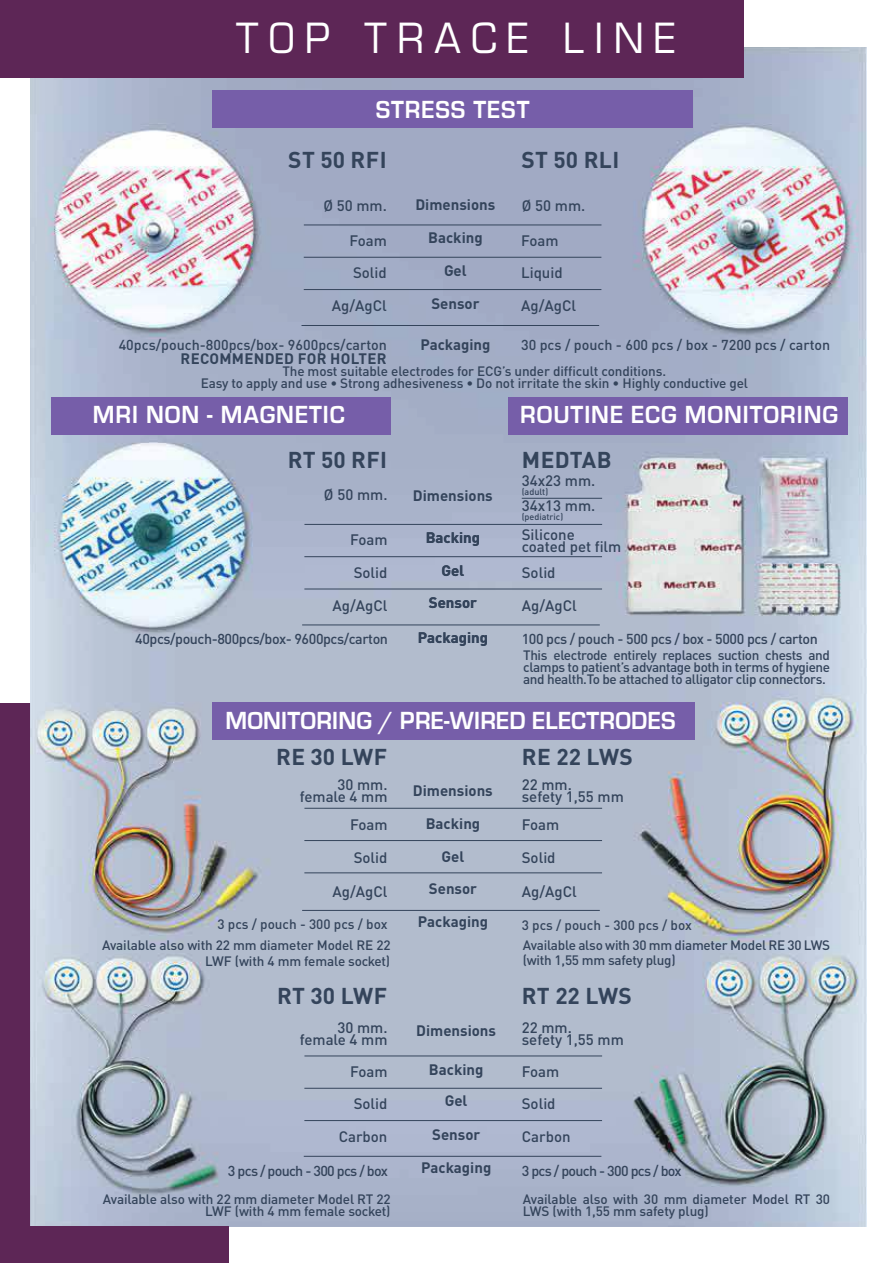
<style>
.page{position:relative;width:893px;height:1263px;background:#fff}
.page>*{position:absolute;margin:0;border:0;box-sizing:border-box;transform-origin:0 0}
.t1{font:500 40.5px "Eurostile";letter-spacing:.27em;color:#fff;scale:.95 1}
.t2{font:700 25.5px "Eurostile";letter-spacing:.04em;color:#fff;scale:.95 1}
.t3{font:700 25.5px "Eurostile";letter-spacing:.01em;color:#fff;scale:.95 1}
.t4{font:700 22.65px "DIN Pro";letter-spacing:.02em;color:#34445b}
.t5{font:500 15px/12px "DINOT";color:#34445b}
.t6{font:700 15px/32.7px "DIN Pro";color:#34445b;text-align:center}
.t7{font:700 15px "DIN Pro";letter-spacing:.02em;color:#34445b}
.t8{font:500 14.25px "DINOT";letter-spacing:-.03em;color:#34445b}
.t9{font:500 14.25px "DINOT";color:#34445b}
.t10{font:500 14.25px "DINOT";letter-spacing:-.05em;color:#34445b}
.t11{font:500 13.5px/12px "DIN Pro";letter-spacing:-.01em;color:#34445b;text-align:right}
.t12{font:500 13.5px "DINOT";color:#34445b}
.t13{font:500 9px "DINOT";color:#34445b}
</style>
<div class="page">
<div style="left:0;top:704px;width:30px;height:559px;background:#5d2656"></div>
<img style="left:30px;top:47px;width:836px;height:1180px">
<div style="left:0;top:0;width:744px;height:77px;background:#5d2656"></div>
<div style="left:213px;top:90px;width:480px;height:38px;background:#765ea9"></div>
<div style="left:51px;top:397px;width:339px;height:38px;background:#765ea9"></div>
<div style="left:508px;top:397px;width:339px;height:38px;background:#765ea9"></div>
<hr style="left:304px;top:225px;width:297px;height:1px;background:#34445b">
<hr style="left:304px;top:524px;width:298px;height:1px;background:#34445b">
<hr style="left:304px;top:808px;width:298px;height:1px;background:#34445b">
<hr style="left:304px;top:1055px;width:298px;height:1px;background:#34445b">
<hr style="left:304px;top:257px;width:297px;height:1px;background:#34445b">
<hr style="left:304px;top:556px;width:298px;height:1px;background:#34445b">
<hr style="left:304px;top:840px;width:298px;height:1px;background:#34445b">
<hr style="left:304px;top:1088px;width:298px;height:1px;background:#34445b">
<hr style="left:304px;top:289px;width:297px;height:1px;background:#34445b">
<hr style="left:304px;top:589px;width:298px;height:1px;background:#34445b">
<hr style="left:304px;top:872px;width:298px;height:1px;background:#34445b">
<hr style="left:304px;top:1120px;width:298px;height:1px;background:#34445b">
<hr style="left:301px;top:325px;width:298px;height:1px;background:#34445b">
<hr style="left:302px;top:624px;width:298px;height:1px;background:#34445b">
<hr style="left:302px;top:910px;width:298px;height:1px;background:#34445b">
<hr style="left:304px;top:1156px;width:297px;height:1px;background:#34445b">
<div style="left:213px;top:703px;width:482px;height:37px;background:#765ea9"></div>
<div style="left:15px;top:1226px;width:213px;height:37px;background:#5d2656"></div>
<hr style="left:522px;top:498px;width:80px;height:1px;background:#34445b">
<h1 class="t1" style="left:236px;top:15px;width:464px">TOP TRACE LINE</h1>
<h2 class="t2" style="left:376px;top:100px;width:164px">STRESS TEST</h2>
<h3 class="t4" style="left:288px;top:152px;width:100px">ST 50 RFI</h3>
<h3 class="t4" style="left:521px;top:152px;width:99px">ST 50 RLI</h3>
<p class="t5" style="left:323px;top:200px;width:65px">ÿ 50 mm.</p>
<p class="t5" style="left:349px;top:235px;width:39px">Foam</p>
<p class="t5" style="left:353px;top:267px;width:35px">Solid</p>
<p class="t5" style="left:332px;top:301px;width:57px">Ag/AgCl</p>
<p class="t9" style="left:119px;top:339px;width:270px">40pcs/pouch-800pcs/box- 9600pcs/carton</p>
<p class="t7" style="left:181px;top:354px;width:207px">RECOMMENDED FOR HOLTER</p>
<p class="t6" style="left:415px;top:190px;width:81px">Dimensions</p>
<p class="t6" style="left:428px;top:223px;width:56px">Backing<br>Gel</p>
<p class="t6" style="left:431px;top:289px;width:50px">Sensor</p>
<p class="t6" style="left:420px;top:329px;width:72px">Packaging</p>
<p class="t5" style="left:522px;top:201px;width:65px">ÿ 50 mm.</p>
<p class="t5" style="left:521px;top:235px;width:39px">Foam</p>
<p class="t5" style="left:521px;top:267px;width:43px">Liquid</p>
<p class="t5" style="left:521px;top:301px;width:57px">Ag/AgCl</p>
<p class="t9" style="left:521px;top:339px;width:311px">30 pcs / pouch - 600 pcs / box - 7200 pcs / carton</p>
<p class="t11" style="left:201px;top:366px;width:549px;text-align:center">The most suitable electrodes for ECG’s under difficult conditions.<br>Easy to apply and use • Strong adhesiveness • Do not irritate the skin • Highly conductive gel</p>
<h2 class="t2" style="left:93px;top:406px;width:267px">MRI NON - MAGNETIC</h2>
<h2 class="t2" style="left:520px;top:406px;width:336px">ROUTINE ECG MONITORING</h2>
<h3 class="t4" style="left:288px;top:451px;width:101px">RT 50 RFI</h3>
<h3 class="t4" style="left:522px;top:451px;width:91px">MEDTAB</h3>
<p class="t5" style="left:324px;top:490px;width:65px">ÿ 50 mm.</p>
<p class="t6" style="left:413px;top:480px;width:81px">Dimensions</p>
<p class="t5" style="left:522px;top:476px;width:75px">34x23 mm.</p>
<p class="t13" style="left:522px;top:488px;width:28px">(adult)</p>
<p class="t5" style="left:522px;top:501px;width:75px">34x13 mm.</p>
<p class="t13" style="left:522px;top:513px;width:43px">(pediatric)</p>
<p class="t5" style="left:350px;top:534px;width:39px">Foam</p>
<p class="t5" style="left:354px;top:568px;width:35px">Solid</p>
<p class="t5" style="left:332px;top:600px;width:57px">Ag/AgCl</p>
<p class="t8" style="left:135px;top:633px;width:254px">40pcs/pouch-800pcs/box- 9600pcs/carton</p>
<p class="t6" style="left:426px;top:523px;width:56px">Backing<br>Gel<br>Sensor</p>
<p class="t6" style="left:418px;top:623px;width:72px">Packaging</p>
<p class="t5" style="left:522px;top:529px;width:101px">Silicone coated pet film</p>
<p class="t5" style="left:522px;top:568px;width:35px">Solid</p>
<p class="t5" style="left:522px;top:600px;width:57px">Ag/AgCl</p>
<p class="t8" style="left:522px;top:633px;width:298px">100 pcs / pouch - 500 pcs / box - 5000 pcs / carton</p>
<p class="t11" style="left:523px;top:650px;width:308px;text-align:justify">This electrode entirely replaces suction chests and clamps to patient’s advantage both in terms of hygiene and health.To be attached to alligator clip connectors.</p>
<h2 class="t3" style="left:225px;top:712px;width:475px">MONITORING / PRE-WIRED ELECTRODES</h2>
<h3 class="t4" style="left:276px;top:749px;width:113px">RE 30 LWF</h3>
<h3 class="t4" style="left:522px;top:749px;width:113px">RE 22 LWS</h3>
<p class="t5" style="left:300px;top:779px;width:89px;text-align:right">30 mm. female 4 mm</p>
<p class="t5" style="left:350px;top:819px;width:39px">Foam</p>
<p class="t5" style="left:354px;top:853px;width:35px">Solid</p>
<p class="t5" style="left:332px;top:886px;width:57px">Ag/AgCl</p>
<p class="t12" style="left:217px;top:918px;width:172px">3 pcs / pouch - 300 pcs / box</p>
<p class="t6" style="left:413px;top:775px;width:81px">Dimensions</p>
<p class="t6" style="left:418px;top:809px;width:72px">Backing<br>Gel<br>Sensor<br>Packaging</p>
<p class="t5" style="left:522px;top:779px;width:104px">22 mm.<br>sefety 1,55 mm</p>
<p class="t5" style="left:522px;top:819px;width:39px">Foam</p>
<p class="t5" style="left:522px;top:853px;width:35px">Solid</p>
<p class="t5" style="left:522px;top:886px;width:57px">Ag/AgCl</p>
<p class="t12" style="left:522px;top:919px;width:172px">3 pcs / pouch - 300 pcs / box</p>
<p class="t11" style="left:102px;top:938px;width:290px;line-height:16.2px">Available also with 22 mm diameter Model RE 22<br>LWF (with 4 mm female socket)</p>
<p class="t11" style="left:523px;top:938px;width:309px;line-height:15px;text-align:left">Available also with 30 mm diameter Model RE 30 LWS (with 1,55 mm safety plug)</p>
<h3 class="t4" style="left:277px;top:988px;width:111px">RT 30 LWF</h3>
<h3 class="t4" style="left:522px;top:988px;width:111px">RT 22 LWS</h3>
<p class="t5" style="left:300px;top:1023px;width:89px;text-align:right">30 mm. female 4 mm</p>
<p class="t5" style="left:350px;top:1066px;width:39px">Foam</p>
<p class="t5" style="left:354px;top:1098px;width:35px">Solid</p>
<p class="t5" style="left:339px;top:1132px;width:50px">Carbon</p>
<p class="t10" style="left:228px;top:1164px;width:161px">3 pcs / pouch - 300 pcs / box</p>
<p class="t6" style="left:416px;top:1015px;width:81px">Dimensions</p>
<p class="t6" style="left:429px;top:1056px;width:56px;line-height:30.9px">Backing<br>Gel</p>
<p class="t6" style="left:421px;top:1120px;width:72px">Sensor<br>Packaging</p>
<p class="t5" style="left:522px;top:1023px;width:104px">22 mm.<br>sefety 1,55 mm</p>
<p class="t5" style="left:522px;top:1066px;width:39px">Foam</p>
<p class="t5" style="left:522px;top:1098px;width:35px">Solid</p>
<p class="t5" style="left:522px;top:1132px;width:50px">Carbon</p>
<p class="t10" style="left:522px;top:1164px;width:161px">3 pcs / pouch - 300 pcs / box</p>
<p class="t11" style="left:103px;top:1194px;width:289px">Available also with 22 mm diameter Model RT 22<br>LWF (with 4 mm female socket)</p>
<p class="t11" style="left:523px;top:1194px;width:309px;text-align:left">Available also with 30 mm diameter Model RT 30<br>LWS (with 1,55 mm safety plug)</p>
</div>
